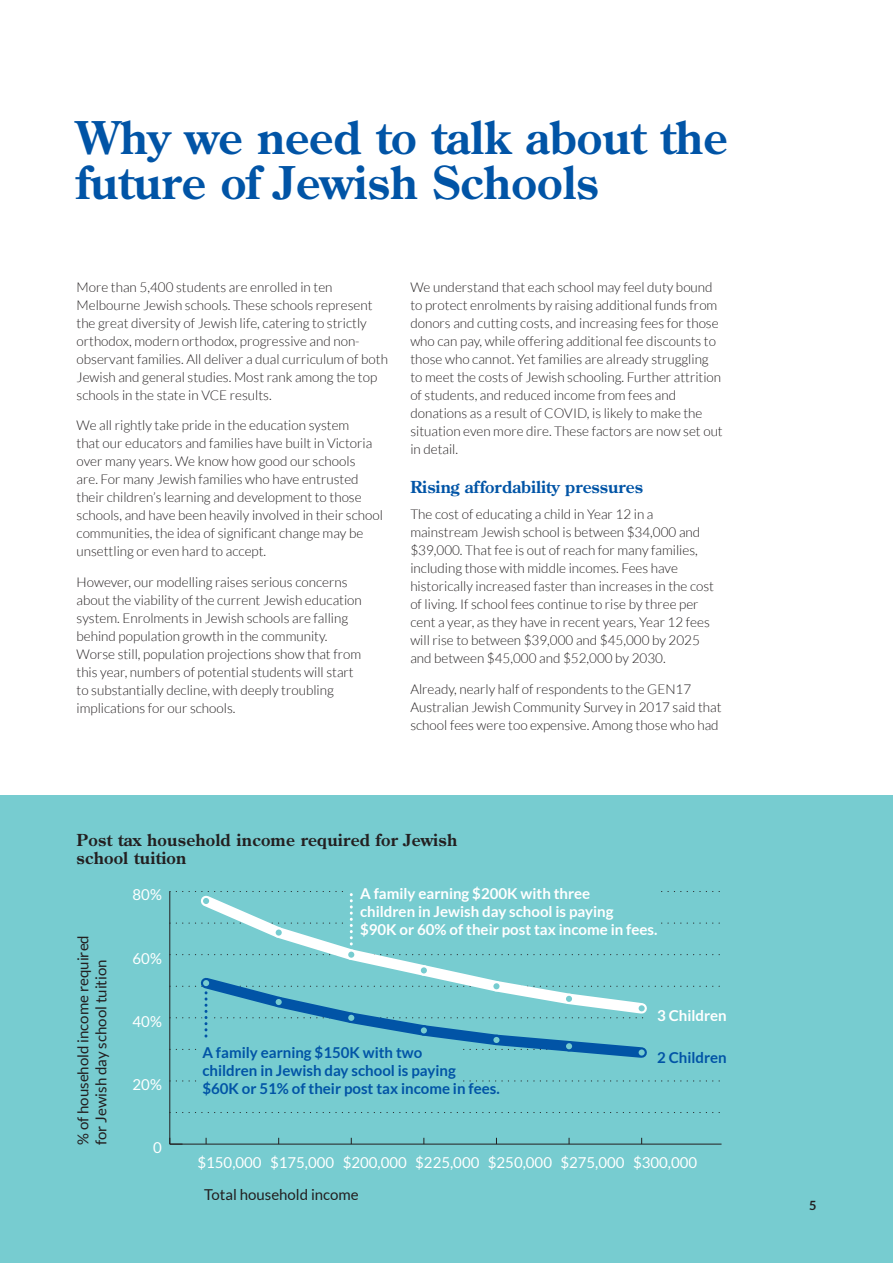
<style>
.page{position:relative;width:893px;height:1263px;background:#fff}
.page>*{position:absolute;margin:0;border:0;box-sizing:border-box;transform-origin:0 0}
.t1{font:700 45px/45px "Century Old Style Std";color:#0154a6}
.H2_-_Black{font:700 16.5px/18px "Century Old Style Std";letter-spacing:.01em;color:#231f20}
.H2_-_Blue{font:700 16.5px "Century Old Style Std";color:#0154a6}
.t2{font:700 15px/18px "Lato";color:#fff}
.t3{font:700 15px/18px "Lato";color:#0154a6}
.t4{font:15px/18px "Lato";color:#231f20}
.t5{font:15px "Lato";color:#fff}
.Text{font:300 13.5px/18px "Lato";color:#231f20}
.t6{font:700 12.75px "Lato";color:#231f20}
</style>
<div class="page">
<div style="left:0;top:795px;width:893px;height:468px;background:#77ccd0"></div>
<hr style="left:170px;top:891px;width:1px;height:253px;background:#231f20">
<svg style="left:170px;top:1138px;width:12px;height:6px"></svg>
<svg style="left:170px;top:1112px;width:550px;height:1px"></svg>
<svg style="left:170px;top:1080px;width:550px;height:1px"></svg>
<div style="left:200px;top:1047px;width:259px;height:38px;background:#77ccd0"></div>
<hr style="left:170px;top:1144px;width:551px;height:1px;background:#231f20">
<svg style="left:170px;top:891px;width:550px;height:173px"></svg>
<h1 class="t1" style="left:77px;top:114px;width:652px">Why we need to talk about the future of Jewish Schools</h1>
<p class="Text" style="left:77px;top:278px;width:313px">More than 5,400 students are enrolled in ten Melbourne Jewish schools. These schools represent the great diversity of Jewish life, catering to strictly orthodox, modern orthodox, progressive and non&shy;observant families. All deliver a dual curriculum of both Jewish and general studies. Most rank among the top schools in the state in VCE results.</p>
<p class="Text" style="left:77px;top:416px;width:308px">We all rightly take pride in the education system<br>that our educators and families have built in Victoria over many years. We know how good our schools<br>are. For many Jewish families who have entrusted their children’s learning and development to those schools, and have been heavily involved in their school communities, the idea of significant change may be unsettling or even hard to accept.</p>
<p class="Text" style="left:77px;top:573px;width:287px">However, our modelling raises serious concerns about the viability of the current Jewish education system. Enrolments in Jewish schools are falling behind population growth in the community.<br>Worse still, population projections show that from this year, numbers of potential students will start to substantially decline, with deeply troubling implications for our schools.</p>
<p class="Text" style="left:410px;top:278px;width:314px">We understand that each school may feel duty bound to protect enrolments by raising additional funds from donors and cutting costs, and increasing fees for those who can pay, while offering additional fee discounts to those who cannot. Yet families are already struggling to meet the costs of Jewish schooling. Further attrition of students, and reduced income from fees and donations as a result of COVID, is likely to make the situation even more dire. These factors are now set out in detail.</p>
<p class="H2_-_Blue" style="left:410px;top:476px;width:234px">Rising affordability pressures</p>
<p class="Text" style="left:410px;top:505px;width:305px">The cost of educating a child in Year 12 in a mainstream Jewish school is between $34,000 and $39,000. That fee is out of reach for many families, including those with middle incomes. Fees have historically increased faster than increases in the cost of living. If school fees continue to rise by three per cent a year, as they have in recent years, Year 12 fees will rise to between $39,000 and $45,000 by 2025 and between $45,000 and $52,000 by 2030.</p>
<p class="Text" style="left:410px;top:680px;width:313px">Already, nearly half of respondents to the GEN17<br>Australian Jewish Community Survey in 2017 said that school fees were too expensive. Among those who had</p>
<p class="H2_-_Black" style="left:77px;top:830px;width:382px">Post tax household income required for Jewish school tuition</p>
<p class="t4" style="left:74px;top:1145px;width:211px;rotate:-90deg">% of household income required for Jewish day school tuition</p>
<p class="t5" style="left:133px;top:887px;width:31px">80%</p>
<p class="t2" style="left:360px;top:885px;width:299px">A family earning $200K with three<br>children in Jewish day school is paying<br>$90K or 60% of their post tax income in fees.</p>
<p class="t5" style="left:133px;top:950px;width:31px">60%</p>
<p class="t5" style="left:133px;top:1013px;width:31px">40%</p>
<p class="t5" style="left:133px;top:1076px;width:31px">20%</p>
<p class="t5" style="left:153px;top:1139px;width:10px">0</p>
<p class="t2" style="left:657px;top:1006px;width:71px">3 Children</p>
<p class="t3" style="left:202px;top:1043px;width:299px">A family earning $150K with two<br>children in Jewish day school is paying<br>$60K or 51% of their post tax income in fees.</p>
<p class="t3" style="left:657px;top:1048px;width:71px">2 Children</p>
<p class="t5" style="left:197px;top:1154px;width:501px">$150,000 $175,000 $200,000 $225,000 $250,000 $275,000 $300,000</p>
<p class="t4" style="left:204px;top:1185px;width:156px">Total household income</p>
<h1 class="t6" style="left:809px;top:1198px;width:9px">5</h1>
</div>
